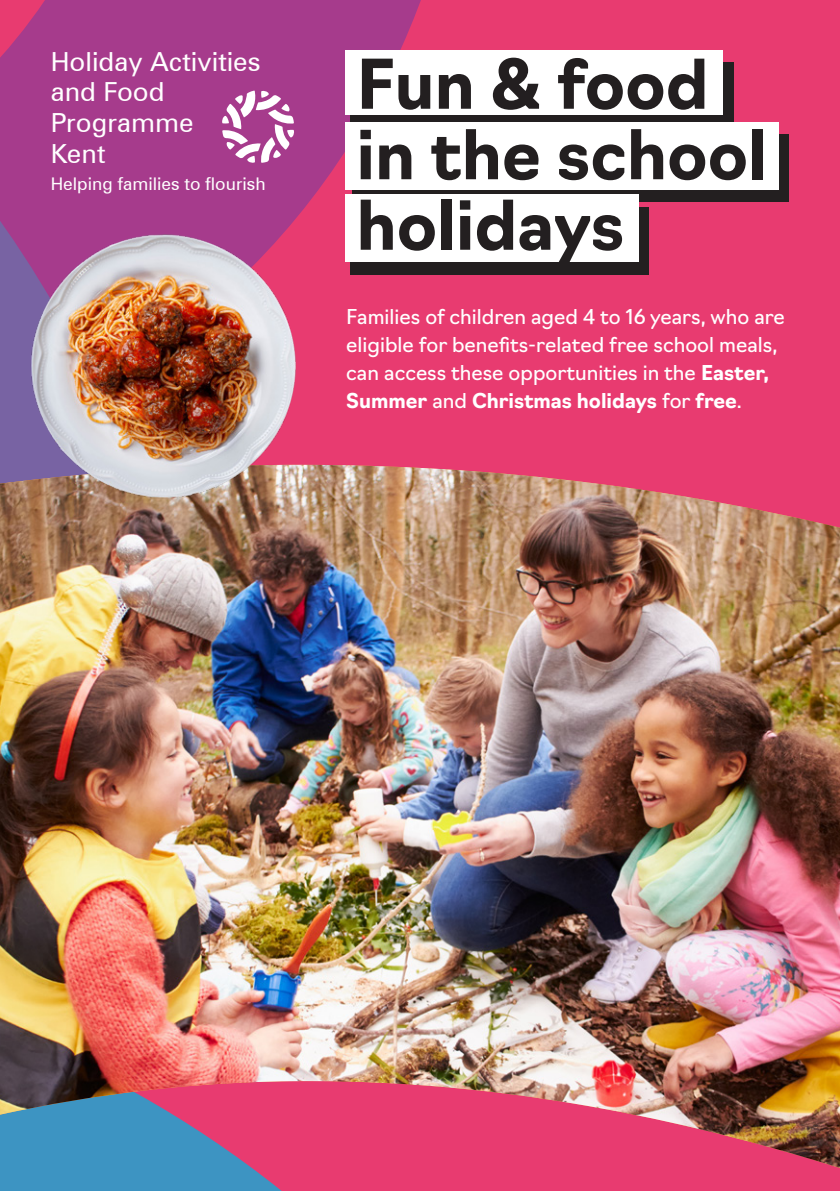
<style>
.page{position:relative;width:840px;height:1191px;background:#fff}
.page>*{position:absolute;margin:0;border:0;box-sizing:border-box;transform-origin:0 0}
.t1{font:700 66.8px/70.4px "Navigo";color:#231f20}
.t2{font:26.4px/30.8px "Zurich BT";color:#fff}
.t3{font:20px/28px "Navigo";color:#fff}
.t4{font:17.4px "Zurich BT";color:#fff}
.s1{font-weight:700}
</style>
<div class="page">
<div style="left:0;top:0;width:839px;height:1191px;background:#e83b70"></div>
<svg style="left:31px;top:0;width:567px;height:275px;fill:#a63b8c"></svg>
<div style="left:0;top:19px;width:232px;height:202px;background:#a63b8c"></div>
<div style="left:0;top:1176px;width:282px;height:15px;background:#3d94c2"></div>
<svg style="left:615px;top:50px;width:174px;height:222px"></svg>
<img style="left:0;top:465px;width:839px;height:703px">
<div style="left:350px;top:62px;width:383px;height:65px;background:#231f20"></div>
<div style="left:345px;top:51px;width:377px;height:64px;background:#fff"></div>
<svg style="left:351px;top:134px;width:437px;height:67px;background:#4d494a"></svg>
<div style="left:345px;top:122px;width:433px;height:67px;background:#fff"></div>
<div style="left:350px;top:207px;width:298px;height:67px;background:#231f20"></div>
<div style="left:345px;top:195px;width:293px;height:67px;background:#fff"></div>
<img style="left:0;top:221px;width:314px;height:305px">
<svg style="left:221px;top:90px;width:74px;height:74px;background:#c37cb2"></svg>
<p class="t2" style="left:51px;top:46px;width:211px">Holiday Activities and Food<br>Programme</p>
<p class="t2" style="left:51px;top:138px;width:56px">Kent</p>
<p class="t4" style="left:51px;top:173px;width:216px">Helping families to flourish</p>
<p class="t1" style="left:356px;top:44px;width:353px">Fun &amp; food</p>
<p class="t1" style="left:356px;top:114px;width:411px">in the school holidays</p>
<p class="t3" style="left:346px;top:301px;width:440px">Families of children aged 4 to 16 years, who are eligible for benefits-related free school meals, can access these opportunities in the <span class="s1">Easter, Summer</span> and <span class="s1">Christmas holidays</span> for <span class="s1">free</span>.</p>
</div>
